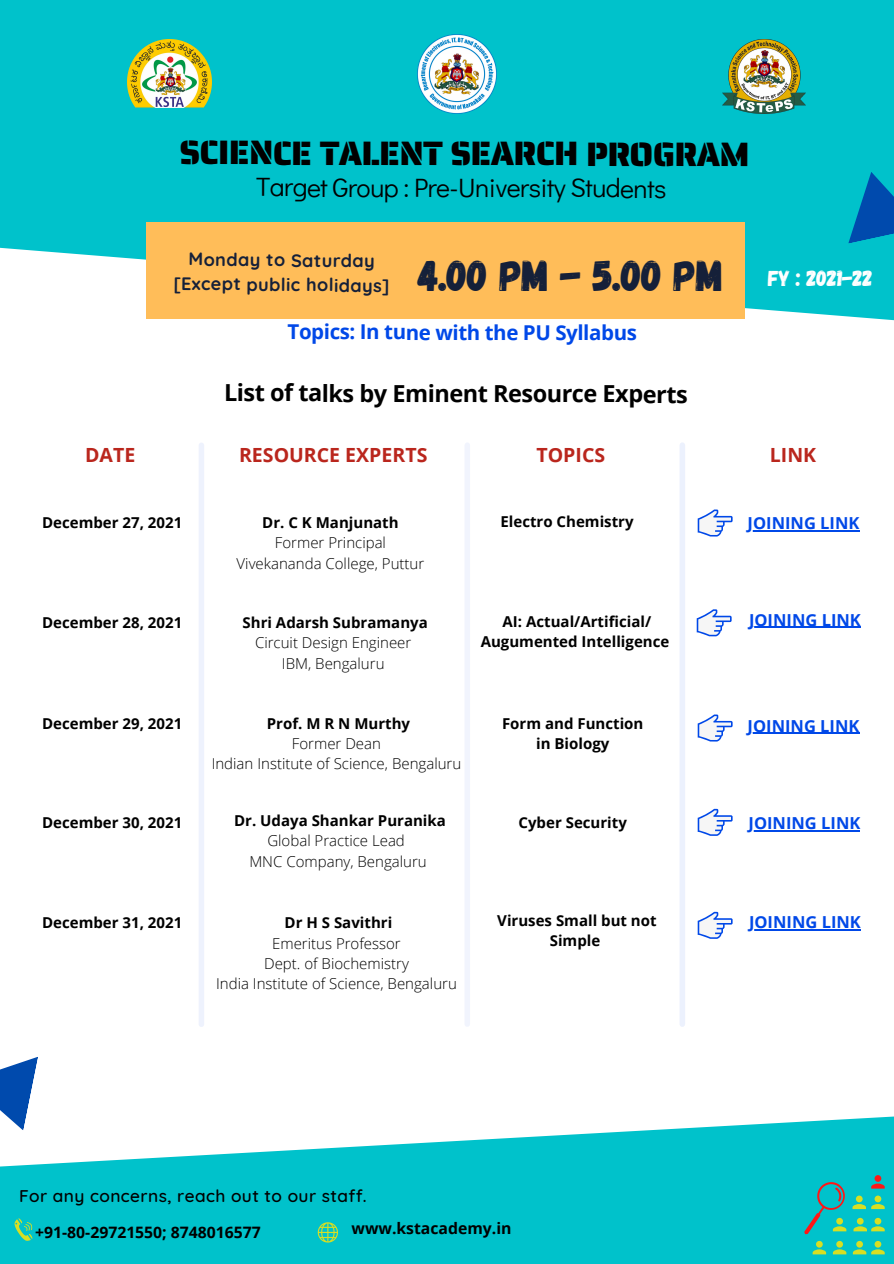
<style>
.page{position:relative;width:894px;height:1264px;background:#fff}
.page>*{position:absolute;margin:0;border:0;box-sizing:border-box;transform-origin:0 0}
.t1{font:43.2px "Gagalin";letter-spacing:-.02em;color:#152039}
.t2{font:34.05px "Saira Stencil One";letter-spacing:-.025em;color:#000}
.t3{font:26.55px "Didact Gothic";letter-spacing:-.025em;color:#000}
.t4{font:700 23.55px "Open Sans";letter-spacing:-.025em;color:#000}
.t5{font:22.05px "Gagalin";letter-spacing:-.02em;color:#fff}
.t6{font:700 20.4px "Open Sans";letter-spacing:-.025em;color:#0048e8}
.t7{font:700 19.5px "Open Sans";color:#ba261d}
.t8{font:700 18px/24.6px "Quicksand";color:#152039;text-align:center}
.t9{font:500 17.25px "Quicksand";letter-spacing:.025em;color:#000}
.t10{font:700 16.5px "Open Sans";color:#0048e8}
.t11{font:700 15.75px "Open Sans";color:#000}
.t12{font:700 15px/20.2px "Open Sans";color:#000;text-align:center}
.t13{font:300 15px "Open Sans";color:#000}
</style>
<div class="page">
<div style="left:0;top:0;width:893px;height:320px;background:#00c2cb"></div>
<svg style="left:0;top:1116px;width:893px;height:147px;fill:#00c2cb"></svg>
<div style="left:147px;top:222px;width:597px;height:97px;background:#ffbd59"></div>
<svg style="left:834px;top:164px;width:59px;height:80px;background:#0091be"></svg>
<svg style="left:0;top:1057px;width:38px;height:73px"></svg>
<svg style="left:317px;top:1222px;width:21px;height:20px"></svg>
<svg style="left:14px;top:1218px;width:18px;height:22px"></svg>
<svg style="left:812px;top:1240px;width:13px;height:14px"></svg>
<svg style="left:832px;top:1240px;width:14px;height:14px"></svg>
<svg style="left:852px;top:1240px;width:32px;height:14px"></svg>
<svg style="left:795px;top:1175px;width:89px;height:59px;background:#25b7ae"></svg>
<img style="left:722px;top:39px;width:83px;height:75px">
<svg style="left:697px;top:509px;width:35px;height:27px"></svg>
<div style="left:198px;top:445px;width:6px;height:579px;background:#eef2fd"></div>
<div style="left:679px;top:445px;width:6px;height:579px;background:#ecf1fd"></div>
<div style="left:464px;top:445px;width:6px;height:579px;background:#f1f4fd"></div>
<svg style="left:696px;top:609px;width:35px;height:27px"></svg>
<svg style="left:697px;top:714px;width:35px;height:27px"></svg>
<svg style="left:697px;top:808px;width:35px;height:27px"></svg>
<svg style="left:697px;top:911px;width:35px;height:27px"></svg>
<img style="left:418px;top:35px;width:78px;height:79px">
<img style="left:127px;top:39px;width:84px;height:68px">
<hr style="left:747px;top:530px;width:112px;height:1px;background:#0048e8">
<hr style="left:748px;top:627px;width:112px;height:1px;background:#0048e8">
<hr style="left:747px;top:732px;width:112px;height:1px;background:#0048e8">
<hr style="left:748px;top:830px;width:112px;height:1px;background:#0048e8">
<hr style="left:748px;top:929px;width:112px;height:1px;background:#0048e8">
<p class="t2" style="left:179px;top:126px;width:571px">SCIENCE TALENT SEARCH PROGRAM</p>
<p class="t3" style="left:256px;top:169px;width:411px">Target Group : Pre-University Students</p>
<p class="t8" style="left:174px;top:245px;width:217px;rotate:1deg">Monday to Saturday [Except public holidays]</p>
<p class="t1" style="left:418px;top:248px;width:307px">4.00 PM - 5.00 PM</p>
<p class="t6" style="left:287px;top:318px;width:351px">Topics: In tune with the PU Syllabus</p>
<p class="t4" style="left:224px;top:377px;width:465px">List of talks by Eminent Resource Experts</p>
<p class="t5" style="left:767px;top:264px;width:106px">FY : 2021-22</p>
<p class="t7" style="left:85px;top:441px;width:52px">DATE</p>
<p class="t7" style="left:239px;top:441px;width:190px">RESOURCE EXPERTS</p>
<p class="t7" style="left:536px;top:441px;width:70px">TOPICS</p>
<p class="t7" style="left:769px;top:441px;width:48px">LINK</p>
<p class="t12" style="left:500px;top:511px;width:135px">Electro Chemistry</p>
<p class="t12" style="left:42px;top:512px;width:142px">December 27, 2021</p>
<p class="t12" style="left:262px;top:512px;width:138px">Dr. C K Manjunath</p>
<p class="t10" style="left:747px;top:512px;width:113px">JOINING LINK</p>
<p class="t13" style="left:275px;top:532px;width:113px">Former Principal</p>
<p class="t13" style="left:236px;top:552px;width:189px">Vivekananda College, Puttur</p>
<p class="t12" style="left:42px;top:612px;width:142px">December 28, 2021</p>
<p class="t12" style="left:242px;top:612px;width:187px">Shri Adarsh Subramanya</p>
<p class="t13" style="left:255px;top:632px;width:158px">Circuit Design Engineer</p>
<p class="t13" style="left:282px;top:652px;width:104px">IBM, Bengaluru</p>
<p class="t12" style="left:42px;top:712px;width:142px">December 29, 2021</p>
<p class="t12" style="left:267px;top:712px;width:145px">Prof. M R N Murthy</p>
<p class="t13" style="left:292px;top:733px;width:91px">Former Dean</p>
<p class="t13" style="left:212px;top:753px;width:251px">Indian Institute of Science, Bengaluru</p>
<p class="t12" style="left:42px;top:811px;width:142px">December 30, 2021</p>
<p class="t12" style="left:234px;top:810px;width:213px">Dr. Udaya Shankar Puranika</p>
<p class="t13" style="left:267px;top:830px;width:139px">Global Practice Lead</p>
<p class="t13" style="left:249px;top:850px;width:179px">MNC Company, Bengaluru</p>
<p class="t12" style="left:42px;top:912px;width:142px">December 31, 2021</p>
<p class="t12" style="left:284px;top:912px;width:109px">Dr H S Savithri</p>
<p class="t13" style="left:272px;top:932px;width:130px">Emeritus Professor</p>
<p class="t13" style="left:264px;top:952px;width:146px">Dept. of Biochemistry</p>
<p class="t13" style="left:216px;top:973px;width:242px">India Institute of Science, Bengaluru</p>
<p class="t12" style="left:502px;top:610px;width:150px">AI: Actual/Artificial/</p>
<p class="t12" style="left:480px;top:631px;width:190px">Augumented Intelligence</p>
<p class="t12" style="left:502px;top:712px;width:143px">Form and Function</p>
<p class="t12" style="left:536px;top:733px;width:75px">in Biology</p>
<p class="t10" style="left:748px;top:608px;width:113px">JOINING LINK</p>
<p class="t10" style="left:747px;top:714px;width:113px">JOINING LINK</p>
<p class="t12" style="left:518px;top:811px;width:110px">Cyber Security</p>
<p class="t10" style="left:748px;top:811px;width:113px">JOINING LINK</p>
<p class="t12" style="left:497px;top:910px;width:161px">Viruses Small but not<br>Simple</p>
<p class="t10" style="left:748px;top:910px;width:113px">JOINING LINK</p>
<p class="t9" style="left:19px;top:1184px;width:349px">For any concerns, reach out to our staff.</p>
<p class="t11" style="left:35px;top:1220px;width:227px">+91-80-29721550; 8748016577</p>
<p class="t11" style="left:351px;top:1216px;width:161px">www.kstacademy.in</p>
</div>
